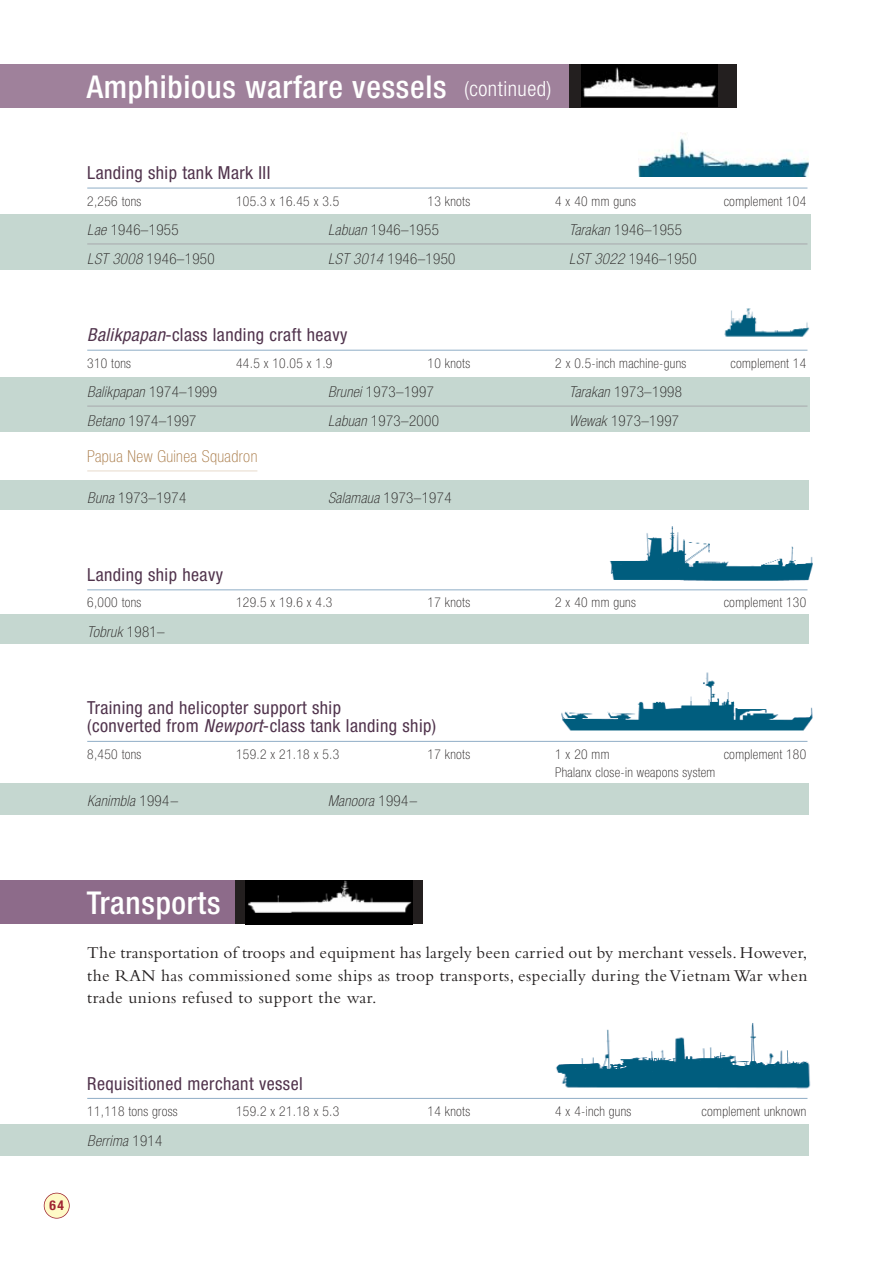
<style>
.page{position:relative;width:893px;height:1263px;background:#fff}
.page>*{position:absolute;margin:0;border:0;box-sizing:border-box;transform-origin:0 0}
.t1{font:500 condensed 31.5px "Helvetica Neue";letter-spacing:.025em;color:#fff}
.t2{font:condensed 18px/18px "Helvetica Neue";letter-spacing:.025em;color:#51344d}
.t3{font:17.25px/22.5px "Bembo";letter-spacing:.025em;color:#231f1f;text-align:justify}
.t4{font:100 condensed 16.5px "Helvetica Neue";letter-spacing:.025em;color:#a77844}
.t5{font:100 condensed 15px "Helvetica Neue";letter-spacing:.025em;color:#231f1f}
.t6{font:italic 100 condensed 15px "Helvetica Neue";letter-spacing:.025em;color:#231f1f}
.t7{font:100 condensed 13.5px "Helvetica Neue";letter-spacing:.025em;color:#231f1f}
.t8{font:700 condensed 13.5px "Helvetica Neue";color:#9f2431}
.s1{font-weight:300;font-size:21px}
.s2{font-style:italic}
.s3{font-style:normal}
</style>
<div class="page">
<img style="left:638px;top:133px;width:171px;height:43px">
<img style="left:609px;top:526px;width:204px;height:55px">
<div style="left:462px;top:64px;width:274px;height:44px;background:#231f1f"></div>
<img style="left:581px;top:64px;width:136px;height:43px">
<img style="left:553px;top:1023px;width:258px;height:76px">
<img style="left:557px;top:672px;width:256px;height:70px">
<div style="left:0;top:377px;width:809px;height:55px;background:#c5d7d0"></div>
<img style="left:724px;top:308px;width:86px;height:29px">
<div style="left:0;top:214px;width:810px;height:56px;background:#c5d7d0"></div>
<div style="left:0;top:480px;width:809px;height:30px;background:#c5d7d0"></div>
<div style="left:0;top:614px;width:809px;height:30px;background:#c5d7d0"></div>
<div style="left:0;top:783px;width:809px;height:32px;background:#c5d7d0"></div>
<div style="left:0;top:1124px;width:809px;height:31px;background:#c5d7d0"></div>
<hr style="left:87px;top:188px;width:720px;height:1px;background:#8fadc6">
<hr style="left:87px;top:244px;width:720px;height:1px;background:#a7a9ac">
<hr style="left:87px;top:350px;width:720px;height:1px;background:#8fadc6">
<hr style="left:87px;top:406px;width:720px;height:1px;background:#a7a9ac">
<hr style="left:87px;top:589px;width:720px;height:1px;background:#8fadc6">
<hr style="left:87px;top:741px;width:720px;height:1px;background:#8fadc6">
<hr style="left:87px;top:1098px;width:720px;height:1px;background:#8fadc6">
<hr style="left:87px;top:471px;width:170px;height:1px;background:#e7dacb">
<div style="left:0;top:64px;width:568px;height:44px;background:#9f819b"></div>
<div style="left:228px;top:881px;width:194px;height:43px;background:#231f1f"></div>
<img style="left:245px;top:881px;width:167px;height:43px">
<div style="left:0;top:881px;width:235px;height:43px;background:#8d6b8a"></div>
<div style="left:44px;top:1193px;width:25px;height:25px;background:#fffac7;border-radius:50%"></div>
<div style="left:44px;top:1193px;width:26px;height:26px;border:2px solid #9f2431;border-radius:50%"></div>
<h1 class="t1" style="left:87px;top:75px;width:466px">Amphibious warfare vessels <span class="s1">(continued)</span></h1>
<h2 class="t2" style="left:87px;top:165px;width:185px">Landing ship tank Mark III</h2>
<p class="t7" style="left:87px;top:196px;width:56px">2,256 tons</p>
<p class="t7" style="left:236px;top:196px;width:105px">105.3 x 16.45 x 3.5</p>
<p class="t7" style="left:427px;top:196px;width:44px">13 knots</p>
<p class="t7" style="left:555px;top:196px;width:82px">4 x 40 mm guns</p>
<p class="t7" style="left:723px;top:196px;width:84px">complement 104</p>
<p class="t5" style="left:87px;top:224px;width:93px"><span class="s2">Lae</span> 1946–1955</p>
<p class="t5" style="left:328px;top:224px;width:112px"><span class="s2">Labuan</span> 1946–1955</p>
<p class="t5" style="left:569px;top:224px;width:114px"><span class="s2">Tarakan</span> 1946–1955</p>
<p class="t5" style="left:87px;top:253px;width:129px"><span class="s2">LST 3008</span> 1946–1950</p>
<p class="t5" style="left:328px;top:253px;width:129px"><span class="s2">LST 3014</span> 1946–1950</p>
<p class="t5" style="left:569px;top:253px;width:129px"><span class="s2">LST 3022</span> 1946–1950</p>
<h2 class="t2" style="left:87px;top:327px;width:262px"><span class="s2">Balikpapan</span>-class landing craft heavy</h2>
<p class="t7" style="left:87px;top:358px;width:45px">310 tons</p>
<p class="t7" style="left:236px;top:358px;width:98px">44.5 x 10.05 x 1.9</p>
<p class="t7" style="left:427px;top:358px;width:44px">10 knots</p>
<p class="t7" style="left:555px;top:358px;width:133px">2 x 0.5-inch machine-guns</p>
<p class="t7" style="left:730px;top:358px;width:77px">complement 14</p>
<p class="t6" style="left:87px;top:387px;width:131px">Balikpapan <span class="s3">1974–1999</span></p>
<p class="t5" style="left:328px;top:387px;width:107px"><span class="s2">Brunei</span> 1973–1997</p>
<p class="t5" style="left:569px;top:387px;width:114px"><span class="s2">Tarakan</span> 1973–1998</p>
<p class="t5" style="left:87px;top:415px;width:111px"><span class="s2">Betano</span> 1974–1997</p>
<p class="t5" style="left:328px;top:415px;width:112px"><span class="s2">Labuan</span> 1973–2000</p>
<p class="t5" style="left:569px;top:415px;width:111px"><span class="s2">Wewak</span> 1973–1997</p>
<p class="t4" style="left:87px;top:451px;width:172px">Papua New Guinea Squadron</p>
<p class="t5" style="left:87px;top:493px;width:100px"><span class="s2">Buna</span> 1973–1974</p>
<p class="t5" style="left:328px;top:493px;width:125px"><span class="s2">Salamaua</span> 1973–1974</p>
<h2 class="t2" style="left:87px;top:567px;width:137px">Landing ship heavy</h2>
<p class="t7" style="left:87px;top:598px;width:56px">6,000 tons</p>
<p class="t7" style="left:236px;top:598px;width:98px">129.5 x 19.6 x 4.3</p>
<p class="t7" style="left:427px;top:598px;width:44px">17 knots</p>
<p class="t7" style="left:555px;top:598px;width:82px">2 x 40 mm guns</p>
<p class="t7" style="left:723px;top:598px;width:84px">complement 130</p>
<p class="t6" style="left:87px;top:626px;width:79px">Tobruk <span class="s3">1981–</span></p>
<h2 class="t2" style="left:87px;top:701px;width:350px">Training and helicopter support ship<br>(converted from <span class="s2">Newport</span>-class tank landing ship)</h2>
<p class="t7" style="left:87px;top:749px;width:56px">8,450 tons</p>
<p class="t7" style="left:236px;top:749px;width:105px">159.2 x 21.18 x 5.3</p>
<p class="t7" style="left:427px;top:749px;width:44px">17 knots</p>
<p class="t7" style="left:555px;top:749px;width:56px">1 x 20 mm</p>
<p class="t7" style="left:723px;top:749px;width:84px">complement 180</p>
<p class="t7" style="left:555px;top:767px;width:162px">Phalanx close-in weapons system</p>
<p class="t6" style="left:87px;top:796px;width:91px">Kanimbla <span class="s3">1994</span>–</p>
<p class="t6" style="left:328px;top:796px;width:90px">Manoora <span class="s3">1994</span>–</p>
<h1 class="t1" style="left:87px;top:892px;width:135px">Transports</h1>
<p class="t3" style="left:87px;top:943px;width:721px">The transportation of troops and equipment has largely been carried out by merchant vessels. However, the RAN has commissioned some ships as troop transports, especially during the Vietnam War when trade unions refused to support the war.</p>
<p class="t8" style="left:49px;top:1201px;width:16px">64</p>
<h2 class="t2" style="left:87px;top:1076px;width:217px">Requisitioned merchant vessel</h2>
<p class="t7" style="left:87px;top:1106px;width:92px">11,118 tons gross</p>
<p class="t7" style="left:236px;top:1106px;width:105px">159.2 x 21.18 x 5.3</p>
<p class="t7" style="left:427px;top:1106px;width:44px">14 knots</p>
<p class="t7" style="left:555px;top:1106px;width:78px">4 x 4-inch guns</p>
<p class="t7" style="left:701px;top:1106px;width:106px">complement unknown</p>
<p class="t6" style="left:87px;top:1135px;width:77px">Berrima <span class="s3">1914</span></p>
</div>
